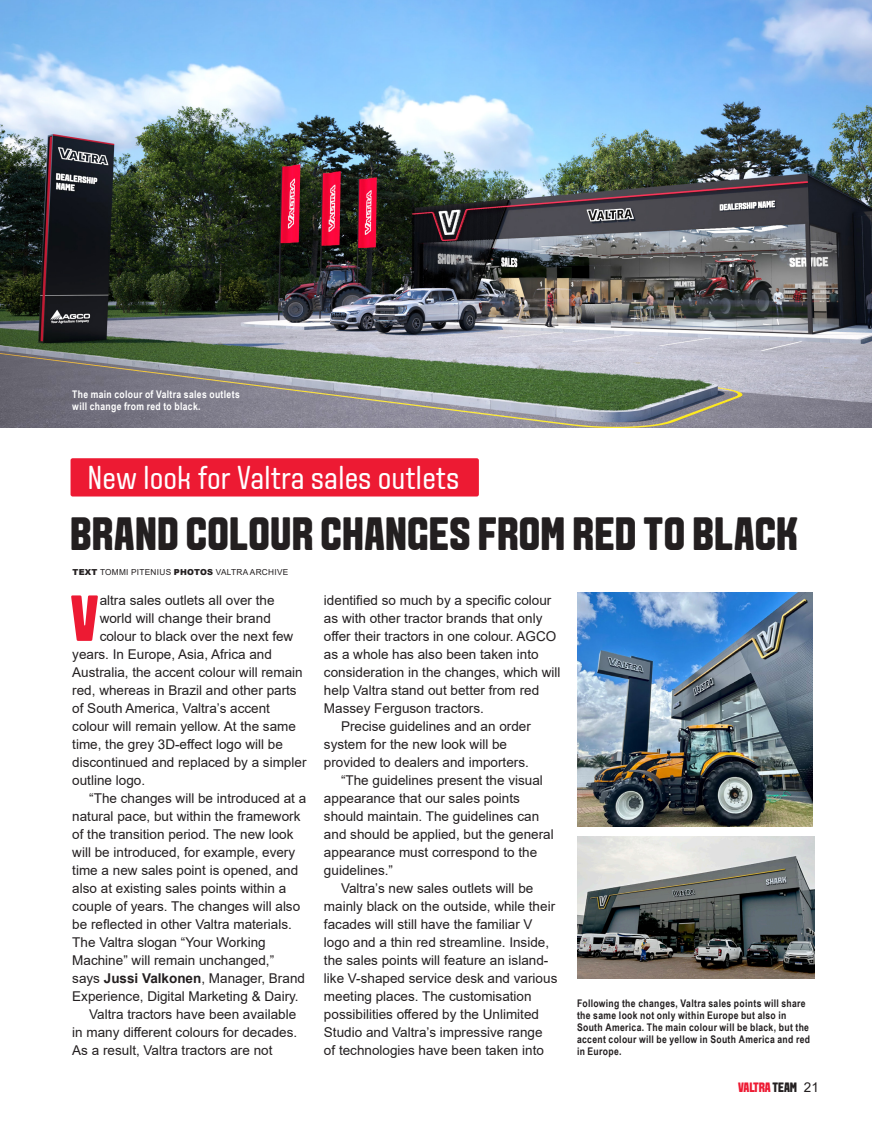
<style>
.page{position:relative;width:872px;height:1127px;background:#fff}
.page>*{position:absolute;margin:0;border:0;box-sizing:border-box;transform-origin:0 0}
.x_ANF_leipis_Helvetica_3riviä_9_11_pt{font:700 64.95px "VALTRA Aveny T 2020 Extra";color:#ed1a33}
.x_Otsikko_60pt_Aveny-T_60_54_pt{font:700 46.5px "VALTRA Aveny T 2020 Extra";letter-spacing:.005em;color:#231f20}
.x_Esirivi_22_Aveny-T_22_20_pt{font:33px "VALTRA Aveny T 2020 Regular";color:#fff}
.x_Leipis_Helvetica_9_11_pt{font:13.5px/18px "Arial";color:#231f20}
.x_ANF_leipis_Helvetica_3riviä_9_11_pt-2{font:13.5px "Arial";color:#231f20}
.t1{font:700 13.5px "VALTRA Aveny T 2020 Extra";letter-spacing:-.01em;color:#ed1a33}
.t2{font:700 10.5px/12px "Arial Narrow";letter-spacing:.03em;color:#231f20}
.t3{font:700 10.5px/12px "Arial Narrow";letter-spacing:.03em;color:#fff}
.x_Kirjoittaja_ja_kuvaaja_Helvetica_5_5_1{font:8.25px "Arial";letter-spacing:.035em;color:#231f20}
.s1{font-weight:900}
.s2{font-weight:700}
.s3{color:#231f20}
.s4{font-family:"Arial";font-weight:400;color:#231f20}
</style>
<div class="page">
<img style="left:0;top:0;width:872px;height:427px">
<div style="left:71px;top:458px;width:408px;height:38px;background:#ed1a33;border-radius:2px"></div>
<img style="left:577px;top:592px;width:235px;height:234px">
<img style="left:577px;top:837px;width:237px;height:141px">
<p class="t3" style="left:72px;top:388px;width:169px">The main colour of Valtra sales outlets will change from red to black.</p>
<p class="x_Esirivi_22_Aveny-T_22_20_pt" style="left:88px;top:456px;width:373px">New look for Valtra sales outlets</p>
<p class="x_Otsikko_60pt_Aveny-T_60_54_pt" style="left:70px;top:503px;width:729px">BRAND COLOUR CHANGES FROM RED TO BLACK</p>
<p class="x_Kirjoittaja_ja_kuvaaja_Helvetica_5_5_1" style="left:72px;top:566px;width:217px"><span class="s1">TEXT</span> TOMMI PITENIUS <span class="s1">PHOTOS</span> VALTRA ARCHIVE</p>
<p class="x_ANF_leipis_Helvetica_3riviä_9_11_pt" style="left:71px;top:576px;width:29px">V</p>
<p class="x_ANF_leipis_Helvetica_3riviä_9_11_pt-2" style="left:100px;top:591px;width:176px">altra sales outlets all over the</p>
<p class="x_ANF_leipis_Helvetica_3riviä_9_11_pt-2" style="left:100px;top:609px;width:173px">world will change their brand</p>
<p class="x_ANF_leipis_Helvetica_3riviä_9_11_pt-2" style="left:100px;top:627px;width:195px">colour to black over the next few</p>
<p class="x_ANF_leipis_Helvetica_3riviä_9_11_pt-2" style="left:72px;top:645px;width:201px">years. In Europe, Asia, Africa and</p>
<p class="x_ANF_leipis_Helvetica_3riviä_9_11_pt-2" style="left:72px;top:663px;width:232px">Australia, the accent colour will remain</p>
<p class="x_ANF_leipis_Helvetica_3riviä_9_11_pt-2" style="left:72px;top:681px;width:226px">red, whereas in Brazil and other parts</p>
<p class="x_ANF_leipis_Helvetica_3riviä_9_11_pt-2" style="left:72px;top:699px;width:199px">of South America, Valtra’s accent</p>
<p class="x_ANF_leipis_Helvetica_3riviä_9_11_pt-2" style="left:72px;top:717px;width:225px">colour will remain yellow. At the same</p>
<p class="x_ANF_leipis_Helvetica_3riviä_9_11_pt-2" style="left:72px;top:735px;width:212px">time, the grey 3D-effect logo will be</p>
<p class="x_ANF_leipis_Helvetica_3riviä_9_11_pt-2" style="left:72px;top:753px;width:236px">discontinued and replaced by a simpler</p>
<p class="x_ANF_leipis_Helvetica_3riviä_9_11_pt-2" style="left:72px;top:771px;width:74px">outline logo.</p>
<p class="x_Leipis_Helvetica_9_11_pt" style="left:72px;top:789px;width:235px;text-indent:17px">“The changes will be introduced at a natural pace, but within the framework of the transition period. The new look will be introduced, for example, every time a new sales point is opened, and also at existing sales points within a couple of years. The changes will also be reflected in other Valtra materials.<br>The Valtra slogan “Your Working Machine” will remain unchanged,”<br>says <span class="s2">Jussi Valkonen</span>, Manager, Brand Experience, Digital Marketing &amp; Dairy.</p>
<p class="x_Leipis_Helvetica_9_11_pt" style="left:72px;top:1005px;width:226px;text-align:justify;text-indent:17px">Valtra tractors have been available in many different colours for decades.<br>As a result, Valtra tractors are not</p>
<p class="x_Leipis_Helvetica_9_11_pt" style="left:324px;top:591px;width:238px">identified so much by a specific colour as with other tractor brands that only offer their tractors in one colour. AGCO as a whole has also been taken into consideration in the changes, which will help Valtra stand out better from red Massey Ferguson tractors.</p>
<p class="x_Leipis_Helvetica_9_11_pt" style="left:324px;top:717px;width:208px;text-indent:17px">Precise guidelines and an order system for the new look will be provided to dealers and importers.</p>
<p class="x_Leipis_Helvetica_9_11_pt" style="left:324px;top:771px;width:231px;text-indent:17px">“The guidelines present the visual appearance that our sales points should maintain. The guidelines can and should be applied, but the general appearance must correspond to the guidelines.”</p>
<p class="x_Leipis_Helvetica_9_11_pt" style="left:324px;top:879px;width:235px;text-indent:17px">Valtra’s new sales outlets will be mainly black on the outside, while their facades will still have the familiar V logo and a thin red streamline. Inside, the sales points will feature an island&shy;like V-shaped service desk and various meeting places. The customisation possibilities offered by the Unlimited Studio and Valtra’s impressive range<br>of technologies have been taken into</p>
<p class="t2" style="left:577px;top:996px;width:234px">Following the changes, Valtra sales points will share the same look not only within Europe but also in South America. The main colour will be black, but the accent colour will be yellow in South America and red in Europe.</p>
<p class="t1" style="left:738px;top:1078px;width:82px">VALTRA <span class="s3">TEAM</span> <span class="s4">21</span></p>
</div>
